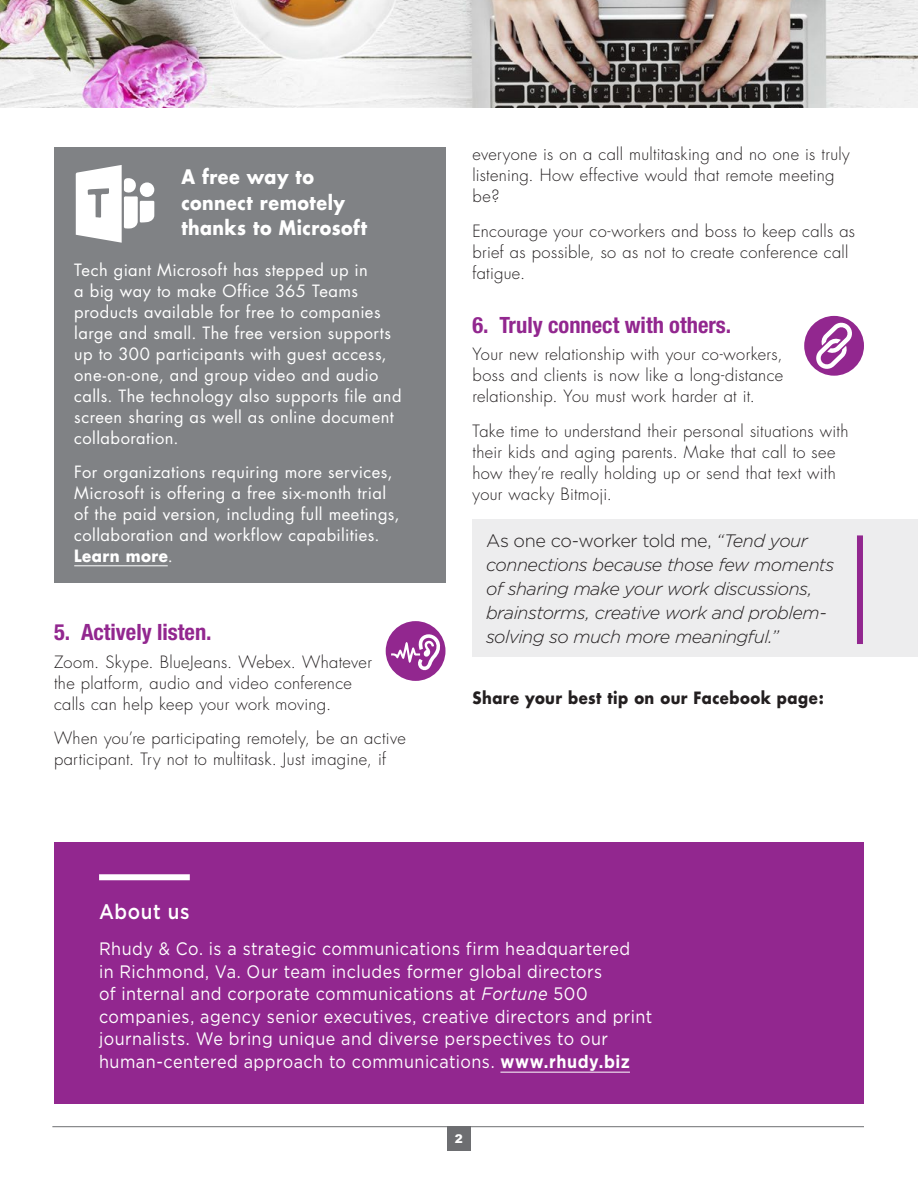
<style>
.page{position:relative;width:918px;height:1188px;background:#fff}
.page>*{position:absolute;margin:0;border:0;box-sizing:border-box;transform-origin:0 0}
.t1{font:700 condensed 22.5px "Helvetica Neue";color:#92278f}
.body_copy{font:500 21px "Gotham";letter-spacing:.03em;color:#fff;scale:.9 1}
.body_copy-2{font:700 19.5px/25.5px "Futura";letter-spacing:.03em;color:#fff;scale:.9 1}
.body_copy-3{font:18px/22.5px "Gotham";letter-spacing:.03em;color:#fff;scale:.9 1}
.callout_text{font:italic 300 18px/24px "Gotham";letter-spacing:-.03em;color:#231f20}
.body_copy-4{font:300 16.5px/21px "Futura";letter-spacing:.02em;color:#231f20}
.body_copy-5{font:16.5px/21px "Futura";letter-spacing:.025em;color:#fff}
.body_copy-6{font:700 16.5px "Futura";letter-spacing:.03em;color:#231f20;scale:.9 1}
.t2{font:900 12px "Arial";color:#fff}
.s1{font-weight:700}
.s2{font-style:normal}
.s3{font-style:italic}
</style>
<div class="page">
<hr style="left:52px;top:1126px;width:812px;height:1px;background:#6d6e71">
<div style="left:447px;top:1126px;width:24px;height:25px;background:#6d6e71"></div>
<div style="left:386px;top:621px;width:59px;height:60px;background:#92278f;border-radius:50%"></div>
<svg style="left:391px;top:632px;width:50px;height:39px"></svg>
<div style="left:804px;top:316px;width:60px;height:60px;background:#92278f;border-radius:50%"></div>
<svg style="left:815px;top:322px;width:38px;height:48px"></svg>
<div style="left:472px;top:519px;width:446px;height:137px;background:#ededee"></div>
<div style="left:857px;top:535px;width:6px;height:109px;background:#92278f"></div>
<img style="left:0;top:0;width:918px;height:108px">
<div style="left:54px;top:148px;width:392px;height:435px;background:#808285"></div>
<hr style="left:74px;top:565px;width:94px;height:1px;background:#fff">
<svg style="left:76px;top:165px;width:78px;height:78px"></svg>
<div style="left:54px;top:842px;width:810px;height:262px;background:#92278f"></div>
<div style="left:99px;top:874px;width:91px;height:6px;background:#fff"></div>
<hr style="left:500px;top:1072px;width:130px;height:1px;background:#fff">
<p class="body_copy-2" style="left:181px;top:164px;width:208px">A free way to connect remotely thanks to Microsoft</p>
<p class="body_copy-5" style="left:74px;top:259px;width:329px">Tech giant Microsoft has stepped up in<br>a big way to make Office 365 Teams products available for free to companies large and small. The free version supports up to 300 participants with guest access, one-on-one, and group video and audio calls. The technology also supports file and screen sharing as well as online document collaboration.</p>
<p class="body_copy-5" style="left:74px;top:462px;width:327px">For organizations requiring more services, Microsoft is offering a free six-month trial of the paid version, including full meetings, collaboration and workflow capabilities.<br><span class="s1">Learn more</span>.</p>
<p class="t1" style="left:54px;top:618px;width:159px">5. Actively listen.</p>
<p class="body_copy-4" style="left:54px;top:652px;width:319px">Zoom. Skype. BlueJeans. Webex. Whatever the platform, audio and video conference calls can help keep your work moving.</p>
<p class="body_copy-4" style="left:54px;top:728px;width:353px">When you’re participating remotely, be an active participant. Try not to multitask. Just imagine, if</p>
<p class="body_copy-4" style="left:472px;top:144px;width:379px">everyone is on a call multitasking and no one is truly listening. How effective would that remote meeting be?</p>
<p class="body_copy-4" style="left:472px;top:221px;width:384px">Encourage your co-workers and boss to keep calls as brief as possible, so as not to create conference call fatigue.</p>
<p class="t1" style="left:472px;top:311px;width:260px">6. Truly connect with others.</p>
<p class="body_copy-4" style="left:472px;top:344px;width:312px;text-align:justify">Your new relationship with your co-workers, boss and clients is now like a long-distance relationship. You must work harder at it.</p>
<p class="body_copy-4" style="left:472px;top:421px;width:378px">Take time to understand their personal situations with their kids and aging parents. Make that call to see how they’re really holding up or send that text with your wacky Bitmoji.</p>
<p class="callout_text" style="left:486px;top:528px;width:350px"><span class="s2">As one co-worker told me,</span> “Tend your connections because those few moments of sharing make your work discussions, brainstorms, creative work and problem&shy;solving so much more meaningful.”</p>
<p class="body_copy-6" style="left:472px;top:687px;width:392px">Share your best tip on our Facebook page:</p>
<p class="body_copy" style="left:99px;top:898px;width:102px">About us</p>
<p class="body_copy-3" style="left:99px;top:937px;width:616px">Rhudy &amp; Co. is a strategic communications firm headquartered<br>in Richmond, Va. Our team includes former global directors<br>of internal and corporate communications at <span class="s3">Fortune</span> 500 companies, agency senior executives, creative directors and print journalists. We bring unique and diverse perspectives to our human-centered approach to communications. <span class="s1">www.rhudy.biz</span></p>
<p class="t2" style="left:455px;top:1130px;width:10px">2</p>
</div>
